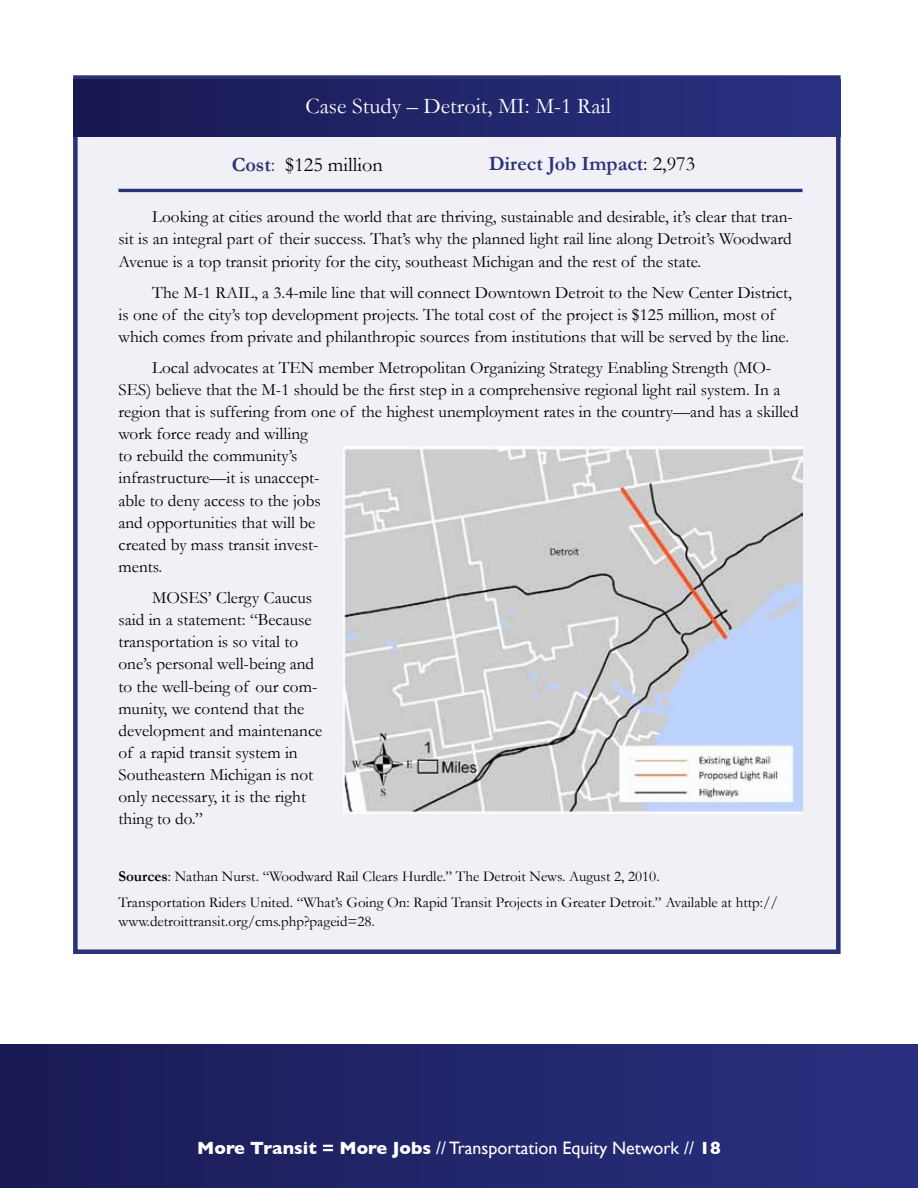
<style>
.page{position:relative;width:918px;height:1188px;background:#fff}
.page>*{position:absolute;margin:0;border:0;box-sizing:border-box;transform-origin:0 0}
.t1{font:22.5px "Garamond";color:#fff}
.t2{font:700 20.25px "Garamond";color:#2a3177}
.t3{font:20.25px "Garamond";color:#000}
.t4{font:18px "Gill Sans";color:#fff}
.t5{font:17.25px/22.2px "Garamond";color:#000}
.t6{font:15px/25.5px "Garamond";color:#000}
.s1{font-weight:700;color:#2a3177}
.s2{color:#2a3177}
.s3{font-weight:400;color:#000}
.s4{font-weight:700}
</style>
<div class="page">
<div style="left:0;top:1044px;width:918px;height:144px;background:linear-gradient(to right,#1a1a54,#29307f)"></div>
<div style="left:73px;top:75px;width:768px;height:879px;background:#f0f0f6;border:4px solid #2a3177"></div>
<div style="left:73px;top:79px;width:768px;height:58px;background:linear-gradient(to right,#181850,#2a3283)"></div>
<hr style="left:118px;top:189px;width:684px;height:3px;background:#2a3177">
<img style="left:344px;top:446px;width:458px;height:367px">
<h1 class="t1" style="left:305px;top:93px;width:307px">Case Study – Detroit, MI: M-1 Rail</h1>
<p class="t3" style="left:232px;top:152px;width:153px"><span class="s1">Cost</span><span class="s2">:</span> $125 million</p>
<p class="t2" style="left:489px;top:152px;width:208px">Direct Job Impact<span class="s3">: 2,973</span></p>
<p class="t5" style="left:119px;top:206px;width:676px;text-align:justify;text-indent:34px">Looking at cities around the world that are thriving, sustainable and desirable, it’s clear that tran&shy;sit is an integral part of their success. That’s why the planned light rail line along Detroit’s Woodward Avenue is a top transit priority for the city, southeast Michigan and the rest of the state.</p>
<p class="t5" style="left:119px;top:281px;width:675px;text-indent:34px">The M-1 RAIL, a 3.4-mile line that will connect Downtown Detroit to the New Center District, is one of the city’s top development projects. The total cost of the project is $125 million, most of which comes from private and philanthropic sources from institutions that will be served by the line.</p>
<p class="t5" style="left:119px;top:356px;width:682px;text-indent:34px">Local advocates at TEN member Metropolitan Organizing Strategy Enabling Strength (MO-SES) believe that the M-1 should be the first step in a comprehensive regional light rail system. In a region that is suffering from one of the highest unemployment rates in the country—and has a skilled work force ready and willing<br>to rebuild the community’s<br>infrastructure—it is unaccept-<br>able to deny access to the jobs<br>and opportunities that will be<br>created by mass transit invest-<br>ments.</p>
<p class="t5" style="left:119px;top:586px;width:205px;text-indent:34px">MOSES’ Clergy Caucus said in a statement: “Because transportation is so vital to one’s personal well-being and to the well-being of our com&shy;munity, we contend that the development and maintenance of a rapid transit system in<br>Southeastern Michigan is not only necessary, it is the right thing to do.”</p>
<p class="t6" style="left:118px;top:863px;width:661px"><span class="s4">Sources</span>: Nathan Nurst. “Woodward Rail Clears Hurdle.” The Detroit News. August 2, 2010.<br>Transportation Riders United. “What’s Going On: Rapid Transit Projects in Greater Detroit.” Available at http://</p>
<p class="t6" style="left:118px;top:908px;width:258px">www.detroittransit.org/cms.php?pageid=28.</p>
<p class="t4" style="left:197px;top:1138px;width:525px"><span class="s4">More Transit = More Jobs</span> // Transportation Equity Network // <span class="s4">18</span></p>
</div>
